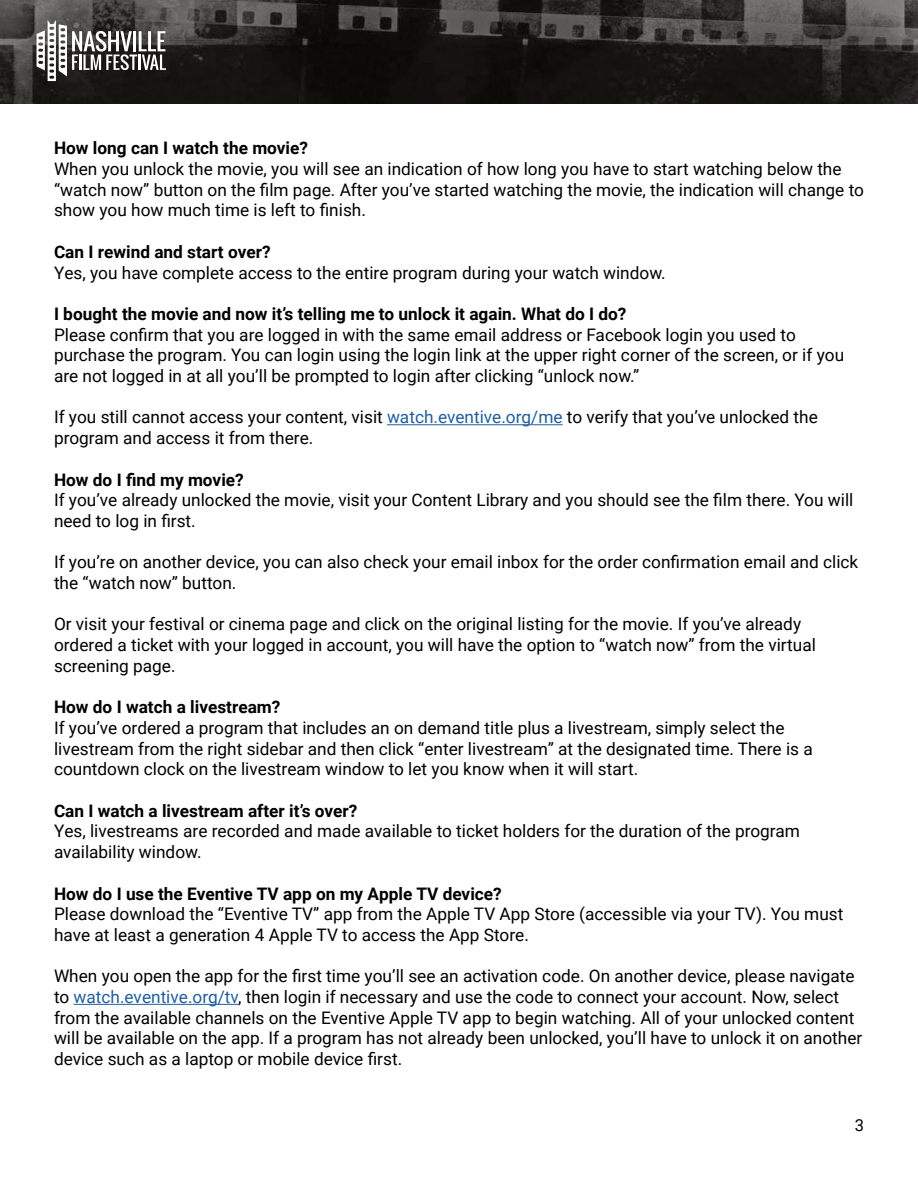
<style>
.page{position:relative;width:918px;height:1188px;background:#fff}
.page>*{position:absolute;margin:0;border:0;box-sizing:border-box;transform-origin:0 0}
.t1{font:17.25px/20.7px "Roboto";color:#000}
.t2{font:700 17.25px "Roboto";color:#000}
.t3{font:16.5px "Roboto";color:#000}
.s1{color:#215e9e}
</style>
<div class="page">
<hr style="left:387px;top:424px;width:176px;height:1px;background:#215e9e">
<hr style="left:74px;top:1004px;width:164px;height:1px;background:#215e9e">
<svg style="left:0;top:0;width:918px;height:104px;background:#282623"></svg>
<svg style="left:37px;top:20px;width:129px;height:61px"></svg>
<p class="t2" style="left:54px;top:136px;width:256px">How long can I watch the movie?</p>
<p class="t1" style="left:54px;top:158px;width:811px">When you unlock the movie, you will see an indication of how long you have to start watching below the “watch now” button on the film page. After you’ve started watching the movie, the indication will change to show you how much time is left to finish.</p>
<p class="t2" style="left:54px;top:240px;width:218px">Can I rewind and start over?</p>
<p class="t1" style="left:54px;top:261px;width:613px">Yes, you have complete access to the entire program during your watch window.</p>
<p class="t2" style="left:54px;top:302px;width:574px">I bought the movie and now it’s telling me to unlock it again. What do I do?</p>
<p class="t1" style="left:54px;top:324px;width:792px">Please confirm that you are logged in with the same email address or Facebook login you used to purchase the program. You can login using the login link at the upper right corner of the screen, or if you are not logged in at all you’ll be prompted to login after clicking “unlock now.”</p>
<p class="t1" style="left:54px;top:406px;width:765px">If you still cannot access your content, visit <span class="s1">watch.eventive.org/me</span> to verify that you’ve unlocked the program and access it from there.</p>
<p class="t2" style="left:54px;top:467px;width:191px">How do I find my movie?</p>
<p class="t1" style="left:54px;top:489px;width:801px">If you’ve already unlocked the movie, visit your Content Library and you should see the film there. You will need to log in first.</p>
<p class="t1" style="left:54px;top:551px;width:806px">If you’re on another device, you can also check your email inbox for the order confirmation email and click the “watch now” button.</p>
<p class="t1" style="left:54px;top:613px;width:763px">Or visit your festival or cinema page and click on the original listing for the movie. If you’ve already ordered a ticket with your logged in account, you will have the option to “watch now” from the virtual screening page.</p>
<p class="t2" style="left:54px;top:695px;width:228px">How do I watch a livestream?</p>
<p class="t1" style="left:54px;top:717px;width:760px">If you’ve ordered a program that includes an on demand title plus a livestream, simply select the livestream from the right sidebar and then click “enter livestream” at the designated time. There is a countdown clock on the livestream window to let you know when it will start.</p>
<p class="t2" style="left:54px;top:799px;width:305px">Can I watch a livestream after it’s over?</p>
<p class="t1" style="left:54px;top:820px;width:747px">Yes, livestreams are recorded and made available to ticket holders for the duration of the program availability window.</p>
<p class="t2" style="left:54px;top:881px;width:449px">How do I use the Eventive TV app on my Apple TV device?</p>
<p class="t1" style="left:54px;top:903px;width:791px">Please download the “Eventive TV” app from the Apple TV App Store (accessible via your TV). You must have at least a generation 4 Apple TV to access the App Store.</p>
<p class="t1" style="left:54px;top:965px;width:810px">When you open the app for the first time you’ll see an activation code. On another device, please navigate to <span class="s1">watch.eventive.org/tv</span>, then login if necessary and use the code to connect your account. Now, select from the available channels on the Eventive Apple TV app to begin watching. All of your unlocked content will be available on the app. If a program has not already been unlocked, you’ll have to unlock it on another device such as a laptop or mobile device first.</p>
<p class="t3" style="left:855px;top:1114px;width:11px">3</p>
</div>
